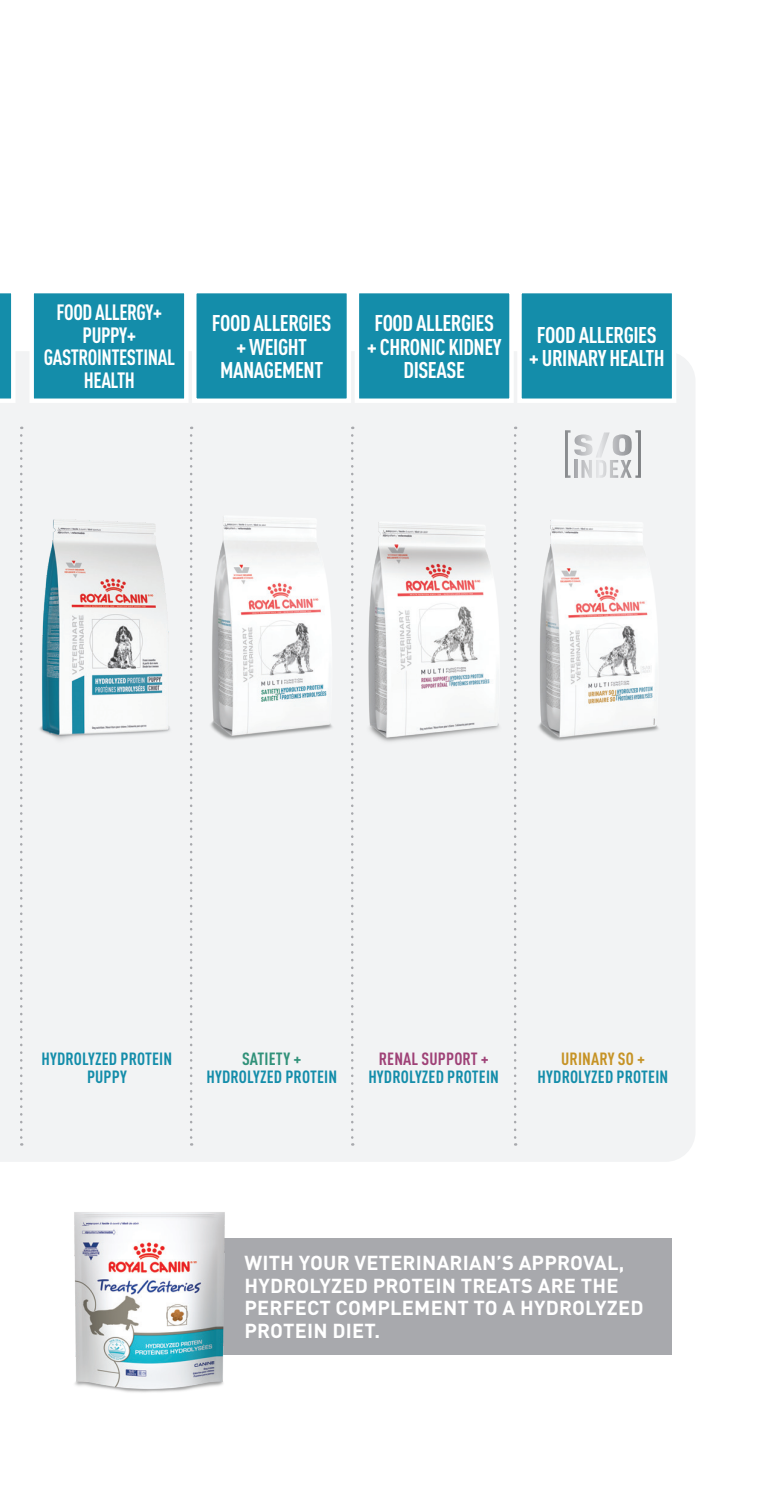
<style>
.page{position:relative;width:765px;height:1485px;background:#fff}
.page>*{position:absolute;margin:0;border:0;box-sizing:border-box;transform-origin:0 0}
.t1{font:700 condensed 22.5px/23.8px "DIN Pro";letter-spacing:-.02em;color:#fff;text-align:center}
.t2{font:700 condensed 22px/22.5px "DIN Pro";letter-spacing:-.02em;color:#fff;text-align:center;scale:.95 1}
.t3{font:700 20px/22.5px "DIN Pro";letter-spacing:.01em;color:#fff}
.t4{font:700 condensed 17.5px/17.5px "DIN Pro";letter-spacing:.01em;color:#148daa;text-align:center}
.t5{font:700 condensed 17.5px "DIN Pro";letter-spacing:.01em;color:#9f4277}
.t6{font:700 condensed 17.5px "DIN Pro";letter-spacing:.01em;color:#c69326}
.t7{font:700 condensed 17.5px "DIN Pro";letter-spacing:.01em;color:#309179}
</style>
<div class="page">
<div style="left:0;top:351px;width:695px;height:811px;background:#f2f3f4"></div>
<svg style="left:0;top:293px;width:16px;height:110px"></svg>
<div style="left:355px;top:289px;width:159px;height:114px;background:#148daa;border:4px solid #fff"></div>
<svg style="left:20px;top:435px;width:2px;height:711px"></svg>
<div style="left:0;top:516px;width:10px;height:236px;background:#f2f3f4"></div>
<img style="left:29px;top:516px;width:153px;height:234px">
<div style="left:188px;top:1238px;width:484px;height:117px;background:#a8a9ad"></div>
<img style="left:197px;top:514px;width:150px;height:238px">
<svg style="left:565px;top:430px;width:76px;height:48px"></svg>
<img style="left:534px;top:519px;width:130px;height:233px">
<img style="left:74px;top:1212px;width:151px;height:181px">
<div style="left:192px;top:289px;width:159px;height:114px;background:#148daa;border:4px solid #fff"></div>
<div style="left:29px;top:289px;width:160px;height:114px;background:#148daa;border:4px solid #fff"></div>
<div style="left:517px;top:289px;width:159px;height:114px;background:#148daa;border:4px solid #fff"></div>
<svg style="left:514px;top:435px;width:2px;height:711px"></svg>
<svg style="left:190px;top:435px;width:2px;height:711px"></svg>
<svg style="left:351px;top:435px;width:2px;height:711px"></svg>
<img style="left:366px;top:520px;width:136px;height:232px">
<p class="t2" style="left:44px;top:300px;width:140px">FOOD ALLERGY+<br>PUPPY+<br>GASTROINTESTINAL<br>HEALTH</p>
<p class="t1" style="left:212px;top:309px;width:121px">FOOD ALLERGIES + WEIGHT<br>MANAGEMENT</p>
<p class="t1" style="left:367px;top:309px;width:136px">FOOD ALLERGIES + CHRONIC KIDNEY<br>DISEASE</p>
<p class="t1" style="left:529px;top:321px;width:137px">FOOD ALLERGIES<br>+ URINARY HEALTH</p>
<p class="t4" style="left:42px;top:1049px;width:132px">HYDROLYZED PROTEIN<br>PUPPY</p>
<p class="t5" style="left:379px;top:1046px;width:112px">RENAL SUPPORT +</p>
<p class="t7" style="left:242px;top:1046px;width:61px">SATIETY +</p>
<p class="t4" style="left:206px;top:1067px;width:132px">HYDROLYZED PROTEIN</p>
<p class="t4" style="left:368px;top:1067px;width:132px">HYDROLYZED PROTEIN</p>
<p class="t6" style="left:561px;top:1046px;width:85px">URINARY SO +</p>
<p class="t4" style="left:538px;top:1067px;width:132px">HYDROLYZED PROTEIN</p>
<p class="t3" style="left:244px;top:1251px;width:401px">WITH YOUR VETERINARIAN’S APPROVAL,<br>HYDROLYZED PROTEIN TREATS ARE THE<br>PERFECT COMPLEMENT TO A HYDROLYZED<br>PROTEIN DIET.</p>
</div>
